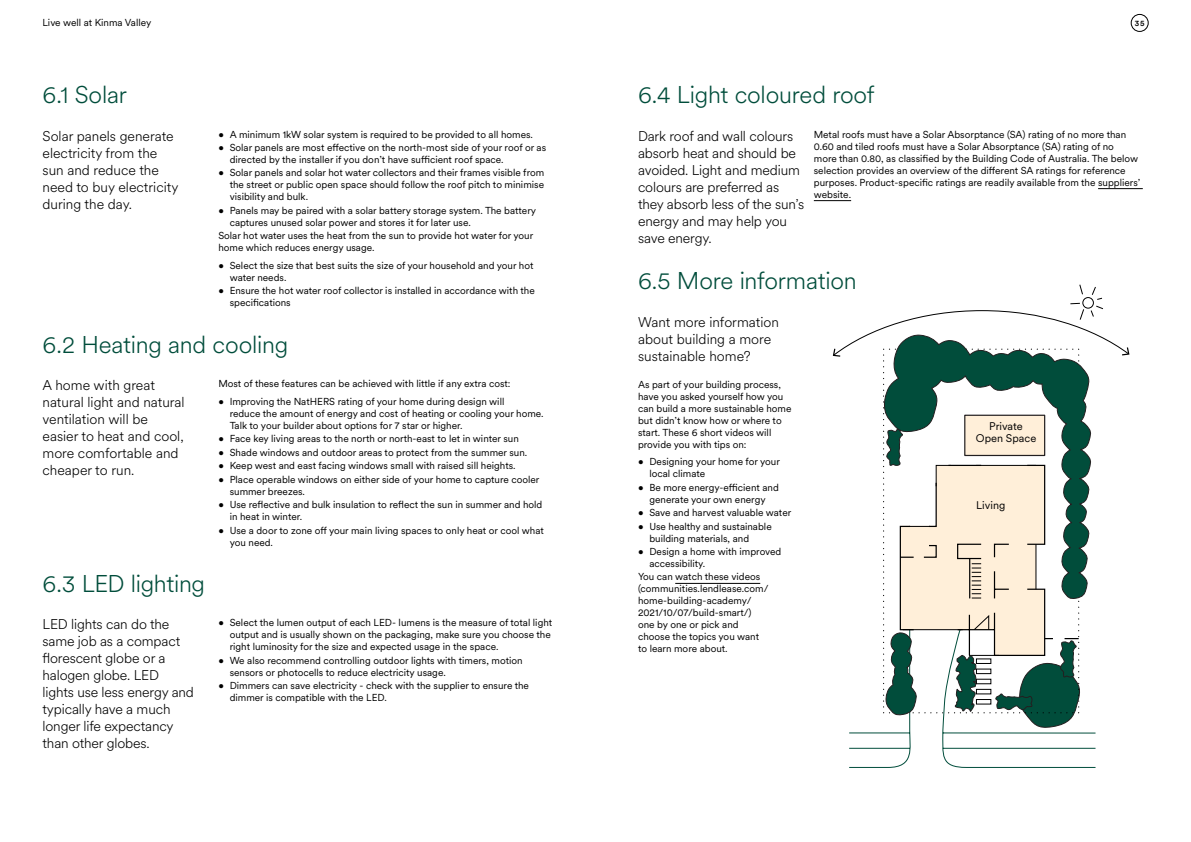
<style>
.page{position:relative;width:1191px;height:842px;background:#fff}
.page>*{position:absolute;margin:0;border:0;box-sizing:border-box;transform-origin:0 0}
.t1{font:300 24px "Circular XX";letter-spacing:-.01em;color:#004d3b}
.t2{font:300 14px/17px "Circular XX";letter-spacing:-.01em;color:#000}
.t3{font:11px/12.2px "Circular XX";color:#000;text-align:center}
.t4{font:10px/12px "Circular XX";color:#000}
.t5{font:500 8px "Circular Std";color:#000}
</style>
<div class="page">
<hr style="left:1098px;top:188px;width:44px;height:1px;background:#000">
<hr style="left:814px;top:200px;width:37px;height:1px;background:#000">
<hr style="left:675px;top:583px;width:85px;height:1px;background:#000">
<svg style="left:833px;top:285px;width:296px;height:483px"></svg>
<div style="left:1131px;top:14px;width:17px;height:18px;border:1px solid #000;border-radius:50%"></div>
<p class="t4" style="left:43px;top:16px;width:110px">Live well at Kinma Valley</p>
<p class="t5" style="left:1134px;top:18px;width:12px">35</p>
<h1 class="t1" style="left:43px;top:79px;width:86px">6.1 Solar</h1>
<h2 class="t2" style="left:43px;top:127px;width:137px">Solar panels generate electricity from the sun and reduce the need to buy electricity during the day.</h2>
<p class="t4" style="left:218px;top:128px;width:316px">• A minimum 1kW solar system is required to be provided to all homes.</p>
<p class="t4" style="left:230px;top:141px;width:318px;text-indent:-11px">• Solar panels are most effective on the north-most side of your roof or as directed by the installer if you don’t have sufficient roof space.</p>
<p class="t4" style="left:230px;top:167px;width:316px;text-align:justify;text-indent:-11px">• Solar panels and solar hot water collectors and their frames visible from the street or public open space should follow the roof pitch to minimise visibility and bulk.</p>
<p class="t4" style="left:230px;top:204px;width:308px;text-indent:-11px">• Panels may be paired with a solar battery storage system. The battery captures unused solar power and stores it for later use.</p>
<p class="t4" style="left:218px;top:229px;width:316px">Solar hot water uses the heat from the sun to provide hot water for your home which reduces energy usage.</p>
<p class="t4" style="left:230px;top:259px;width:305px;text-indent:-11px">• Select the size that best suits the size of your household and your hot water needs.</p>
<p class="t4" style="left:230px;top:284px;width:307px;text-indent:-11px">• Ensure the hot water roof collector is installed in accordance with the specifications</p>
<h1 class="t1" style="left:43px;top:328px;width:247px">6.2 Heating and cooling</h1>
<h2 class="t2" style="left:43px;top:376px;width:144px">A home with great natural light and natural ventilation will be easier to heat and cool, more comfortable and cheaper to run.</h2>
<p class="t4" style="left:218px;top:377px;width:294px">Most of these features can be achieved with little if any extra cost:</p>
<p class="t4" style="left:230px;top:395px;width:315px;text-indent:-11px">• Improving the NatHERS rating of your home during design will<br>reduce the amount of energy and cost of heating or cooling your home.<br>Talk to your builder about options for 7 star or higher.</p>
<p class="t4" style="left:218px;top:432px;width:302px">• Face key living areas to the north or north-east to let in winter sun</p>
<p class="t4" style="left:218px;top:446px;width:310px">• Shade windows and outdoor areas to protect from the summer sun.</p>
<p class="t4" style="left:218px;top:459px;width:299px">• Keep west and east facing windows small with raised sill heights.</p>
<p class="t4" style="left:230px;top:473px;width:311px;text-indent:-11px">• Place operable windows on either side of your home to capture cooler summer breezes.</p>
<p class="t4" style="left:230px;top:498px;width:314px;text-indent:-11px">• Use reflective and bulk insulation to reflect the sun in summer and hold in heat in winter.</p>
<p class="t4" style="left:230px;top:524px;width:316px;text-indent:-11px">• Use a door to zone off your main living spaces to only heat or cool what you need.</p>
<h1 class="t1" style="left:43px;top:567px;width:164px">6.3 LED lighting</h1>
<h2 class="t2" style="left:43px;top:615px;width:153px">LED lights can do the same job as a compact florescent globe or a halogen globe. LED lights use less energy and typically have a much longer life expectancy than other globes.</h2>
<p class="t4" style="left:230px;top:616px;width:324px;text-indent:-11px">• Select the lumen output of each LED- lumens is the measure of total light output and is usually shown on the packaging, make sure you choose the right luminosity for the size and expected usage in the space.</p>
<p class="t4" style="left:230px;top:654px;width:294px;text-indent:-11px">• We also recommend controlling outdoor lights with timers, motion sensors or photocells to reduce electricity usage.</p>
<p class="t4" style="left:230px;top:679px;width:301px;text-indent:-11px">• Dimmers can save electricity - check with the supplier to ensure the dimmer is compatible with the LED.</p>
<h1 class="t1" style="left:638px;top:79px;width:238px">6.4 Light coloured roof</h1>
<h2 class="t2" style="left:638px;top:127px;width:168px">Dark roof and wall colours absorb heat and should be avoided. Light and medium colours are preferred as they absorb less of the sun’s energy and may help you save energy.</h2>
<p class="t4" style="left:814px;top:128px;width:328px">Metal roofs must have a Solar Absorptance (SA) rating of no more than 0.60 and tiled roofs must have a Solar Absorptance (SA) rating of no<br>more than 0.80, as classified by the Building Code of Australia. The below selection provides an overview of the different SA ratings for reference purposes. Product-specific ratings are readily available from the suppliers’ website.</p>
<h1 class="t1" style="left:638px;top:264px;width:220px">6.5 More information</h1>
<h2 class="t2" style="left:638px;top:313px;width:142px">Want more information about building a more sustainable home?</h2>
<p class="t4" style="left:638px;top:378px;width:155px">As part of your building process, have you asked yourself how you can build a more sustainable home but didn’t know how or where to start. These 6 short videos will provide you with tips on:</p>
<p class="t4" style="left:649px;top:455px;width:132px;text-indent:-11px">• Designing your home for your local climate</p>
<p class="t4" style="left:638px;top:481px;width:142px;text-align:center">• Be more energy-efficient and generate your own energy</p>
<p class="t4" style="left:638px;top:506px;width:155px">• Save and harvest valuable water</p>
<p class="t4" style="left:649px;top:520px;width:124px;text-indent:-11px">• Use healthy and sustainable building materials, and</p>
<p class="t4" style="left:649px;top:545px;width:134px;text-indent:-11px">• Design a home with improved accessibility.</p>
<p class="t4" style="left:638px;top:570px;width:132px">You can watch these videos (communities.lendlease.com/ home-building-academy/<br>2021/10/07/build-smart/) one by one or pick and choose the topics you want to learn more about.</p>
<p class="t3" style="left:976px;top:419px;width:62px">Private<br>Open Space</p>
<p class="t3" style="left:976px;top:498px;width:31px">Living</p>
</div>
